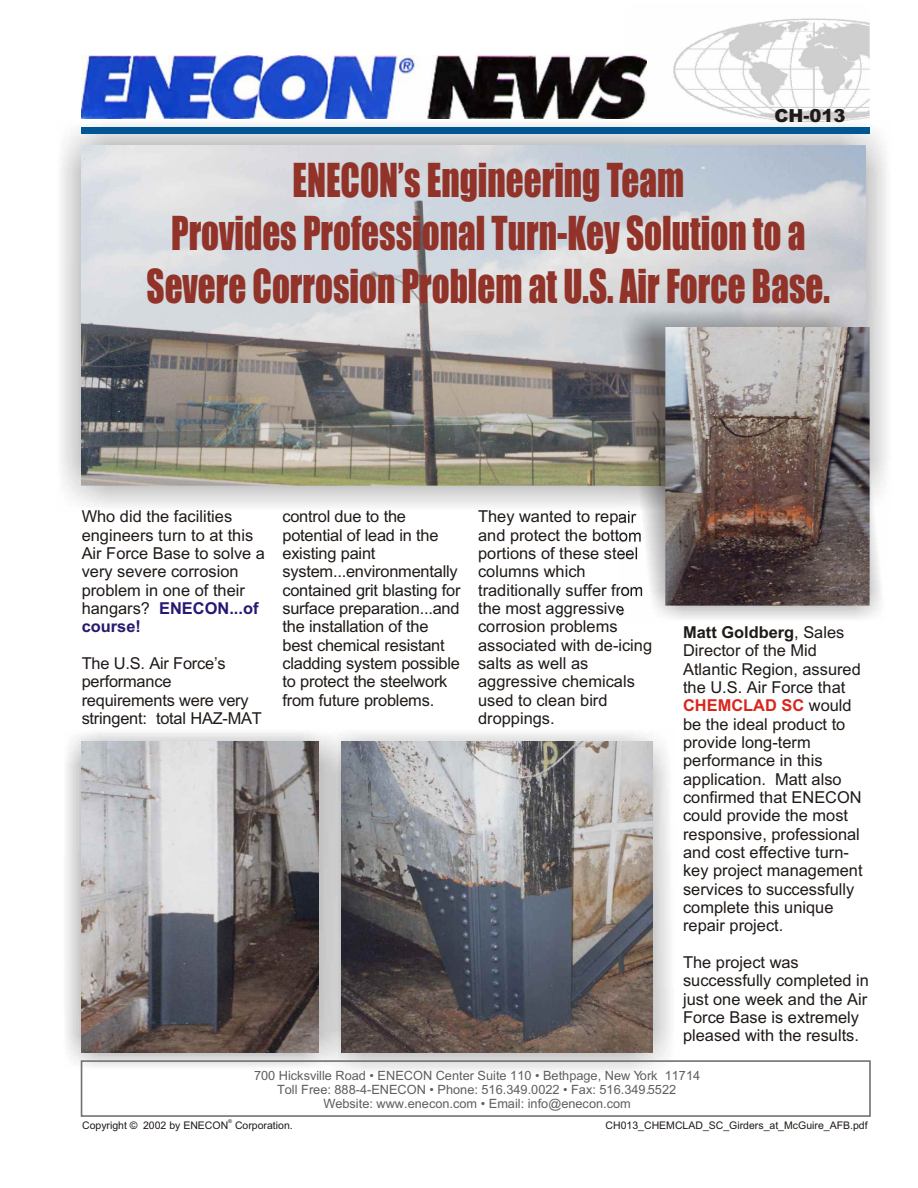
<style>
.page{position:relative;width:918px;height:1188px;background:#fff}
.page>*{position:absolute;margin:0;border:0;box-sizing:border-box;transform-origin:0 0}
.t1{font:43.2px/52.8px "Impact";color:#913329;text-align:center;scale:.81 1}
.t2{font:900 18px "Arial";color:#1f1a17}
.t3{font:16.35px/18.3px "Arial";color:#1f1a17}
.t4{font:700 16.35px "Arial";color:#291770}
.t5{font:12.75px/14.2px "Arial";color:#615e5c;text-align:center}
.t6{font:10.5px "Arial";color:#1f1a17}
.t7{font:5.25px "Arial";color:#1f1a17}
.s1{font-weight:700}
.s2{font-weight:700;color:#d9261c}
</style>
<div class="page">
<img style="left:337px;top:733px;width:333px;height:337px">
<img style="left:341px;top:742px;width:311px;height:310px">
<img style="left:61px;top:124px;width:825px;height:383px">
<img style="left:82px;top:145px;width:784px;height:341px">
<img style="left:65px;top:733px;width:272px;height:337px">
<img style="left:82px;top:742px;width:237px;height:310px">
<div style="left:81px;top:1060px;width:790px;height:57px;border:2px solid #737070"></div>
<img style="left:620px;top:309px;width:267px;height:310px">
<img style="left:666px;top:327px;width:204px;height:279px">
<img style="left:625px;top:18px;width:245px;height:130px">
<div style="left:82px;top:127px;width:788px;height:7px;background:#005794"></div>
<img style="left:82px;top:56px;width:564px;height:63px">
<p class="t2" style="left:774px;top:109px;width:73px">CH-013</p>
<h1 class="t1" style="left:147px;top:156px;width:845px">ENECON’s Engineering Team<br>Provides Professional Turn-Key Solution to a<br>Severe Corrosion Problem at U.S. Air Force Base.</h1>
<p class="t3" style="left:82px;top:509px;width:185px">Who did the facilities engineers turn to at this<br>Air Force Base to solve a very severe corrosion problem in one of their hangars?</p>
<p class="t3" style="left:82px;top:656px;width:182px">The U.S. Air Force’s performance requirements were very stringent: total HAZ-MAT</p>
<p class="t4" style="left:159px;top:602px;width:101px">ENECON...of</p>
<p class="t4" style="left:82px;top:620px;width:61px">course!</p>
<p class="t3" style="left:282px;top:509px;width:180px">control due to the potential of lead in the existing paint system...environmentally contained grit blasting for surface preparation...and the installation of the best chemical resistant cladding system possible to protect the steelwork from future problems.</p>
<p class="t3" style="left:478px;top:509px;width:176px">They wanted to repair and protect the bottom portions of these steel columns which traditionally suffer from the most aggressive corrosion problems associated with de-icing salts as well as aggressive chemicals used to clean bird droppings.</p>
<p class="t3" style="left:683px;top:625px;width:181px"><span class="s1">Matt Goldberg</span>, Sales<br>Director of the Mid<br>Atlantic Region, assured the U.S. Air Force that<br><span class="s2">CHEMCLAD SC</span> would be the ideal product to provide long-term performance in this application. Matt also confirmed that ENECON could provide the most responsive, professional and cost effective turn&shy;key project management services to successfully complete this unique repair project.</p>
<p class="t3" style="left:683px;top:955px;width:187px">The project was successfully completed in just one week and the Air<br>Force Base is extremely pleased with the results.</p>
<p class="t5" style="left:254px;top:1069px;width:448px">700 Hicksville Road • ENECON Center Suite 110 • Bethpage, New York 11714<br>Toll Free: 888-4-ENECON • Phone: 516.349.0022 • Fax: 516.349.5522<br>Website: www.enecon.com • Email: info@enecon.com</p>
<p class="t7" style="left:228px;top:1120px;width:5px">®</p>
<p class="t6" style="left:606px;top:1121px;width:264px">CH013_CHEMCLAD_SC_Girders_at_McGuire_AFB.pdf</p>
<p class="t6" style="left:82px;top:1121px;width:212px">Copyright © 2002 by ENECON Corporation.</p>
</div>
